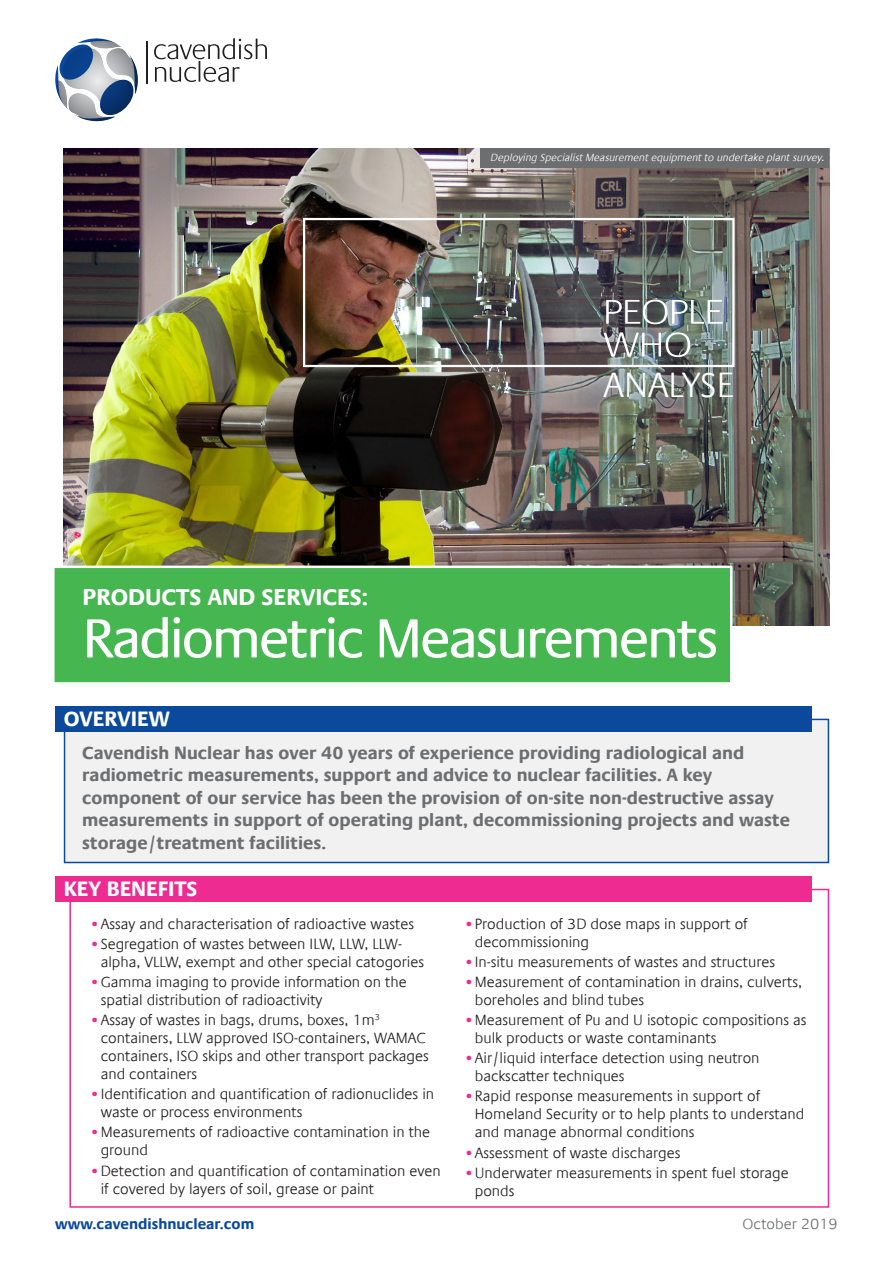
<style>
.page{position:relative;width:893px;height:1263px;background:#fff}
.page>*{position:absolute;margin:0;border:0;box-sizing:border-box;transform-origin:0 0}
.t1{font:56.1px "Praxis Com";letter-spacing:-.04em;color:#fff}
.t2{font:300 35.4px "Praxis Com";color:#fff}
.t3{font:700 23.1px "Praxis Com";color:#fff}
.t4{font:700 21px "Praxis Com";color:#fff}
.t5{font:700 18px/22.5px "Praxis Com";color:#6c6e70}
.t6{font:300 15px/18px "Praxis Com";color:#221f1f}
.t7{font:700 15px "Praxis Com";color:#0b499d}
.t8{font:300 15px "Praxis Com";color:#6c6e70}
.t9{font:italic 300 10.5px "Praxis Com";color:#fff}
.s1{font-weight:800;color:#ed2b91}
</style>
<div class="page">
<hr style="left:146px;top:42px;width:1px;height:42px;background:#221f1f">
<svg style="left:55px;top:38px;width:83px;height:83px"></svg>
<svg style="left:154px;top:38px;width:113px;height:44px"></svg>
<div style="left:65px;top:719px;width:763px;height:143px;background:#f1f1f2"></div>
<div style="left:64px;top:719px;width:765px;height:144px;border:2px solid #0b499d"></div>
<img style="left:64px;top:149px;width:765px;height:476px">
<div style="left:55px;top:706px;width:757px;height:25px;background:#0b499d"></div>
<div style="left:303px;top:218px;width:432px;height:149px;border:2px solid #fff"></div>
<svg style="left:606px;top:300px;width:117px;height:24px"></svg>
<img style="left:604px;top:332px;width:86px;height:25px">
<div style="left:55px;top:876px;width:757px;height:25px;background:#ed2b91"></div>
<svg style="left:54px;top:564px;width:680px;height:119px;background:#4db857"></svg>
<div style="left:480px;top:149px;width:349px;height:19px;background:#6c6e70"></div>
<p class="t9" style="left:491px;top:153px;width:335px">Deploying Specialist Measurement equipment to undertake plant survey.</p>
<h2 class="t2" style="left:604px;top:371px;width:132px">ANALYSE</h2>
<h3 class="t3" style="left:83px;top:587px;width:287px">PRODUCTS AND SERVICES:</h3>
<h1 class="t1" style="left:83px;top:605px;width:638px">Radiometric Measurements</h1>
<h3 class="t4" style="left:64px;top:710px;width:107px">OVERVIEW</h3>
<p class="t5" style="left:82px;top:743px;width:709px">Cavendish Nuclear has over 40 years of experience providing radiological and radiometric measurements, support and advice to nuclear facilities. A key component of our service has been the provision of on-site non-destructive assay measurements in support of operating plant, decommissioning projects and waste storage/treatment facilities.</p>
<h3 class="t4" style="left:64px;top:880px;width:135px">KEY BENEFITS</h3>
<p class="t6" style="left:92px;top:916px;width:323px"><span class="s1">•</span> Assay and characterisation of radioactive wastes</p>
<p class="t6" style="left:101px;top:936px;width:325px;text-indent:-9px"><span class="s1">•</span> Segregation of wastes between ILW, LLW, LLW&shy;alpha, VLLW, exempt and other special catogories</p>
<p class="t6" style="left:101px;top:974px;width:307px;text-indent:-9px"><span class="s1">•</span> Gamma imaging to provide information on the spatial distribution of radioactivity</p>
<p class="t6" style="left:101px;top:1012px;width:330px;text-indent:-9px"><span class="s1">•</span> Assay of wastes in bags, drums, boxes, 1m<sup>3 </sup>containers, LLW approved ISO-containers, WAMAC containers, ISO skips and other transport packages and containers</p>
<p class="t6" style="left:101px;top:1085px;width:335px;text-indent:-9px"><span class="s1">•</span> Identification and quantification of radionuclides in waste or process environments</p>
<p class="t6" style="left:101px;top:1124px;width:331px;text-indent:-9px"><span class="s1">•</span> Measurements of radioactive contamination in the ground</p>
<p class="t6" style="left:101px;top:1161px;width:342px;text-indent:-9px"><span class="s1">•</span> Detection and quantification of contamination even if covered by layers of soil, grease or paint</p>
<p class="t6" style="left:475px;top:916px;width:274px;text-indent:-9px"><span class="s1">•</span> Production of 3D dose maps in support of decommissioning</p>
<p class="t6" style="left:466px;top:954px;width:310px"><span class="s1">•</span> In-situ measurements of wastes and structures</p>
<p class="t6" style="left:475px;top:974px;width:329px;text-indent:-9px"><span class="s1">•</span> Measurement of contamination in drains, culverts, boreholes and blind tubes</p>
<p class="t6" style="left:475px;top:1012px;width:333px;text-indent:-9px"><span class="s1">•</span> Measurement of Pu and U isotopic compositions as bulk products or waste contaminants</p>
<p class="t6" style="left:475px;top:1049px;width:286px;text-indent:-9px"><span class="s1">•</span> Air/liquid interface detection using neutron backscatter techniques</p>
<p class="t6" style="left:475px;top:1088px;width:331px;text-indent:-9px"><span class="s1">•</span> Rapid response measurements in support of<br>Homeland Security or to help plants to understand and manage abnormal conditions</p>
<p class="t6" style="left:466px;top:1145px;width:216px"><span class="s1">•</span> Assessment of waste discharges</p>
<p class="t6" style="left:475px;top:1165px;width:315px;text-indent:-9px"><span class="s1">•</span> Underwater measurements in spent fuel storage ponds</p>
<p class="t7" style="left:55px;top:1218px;width:201px">www.cavendishnuclear.com</p>
<p class="t8" style="left:743px;top:1218px;width:97px">October 2019</p>
</div>
